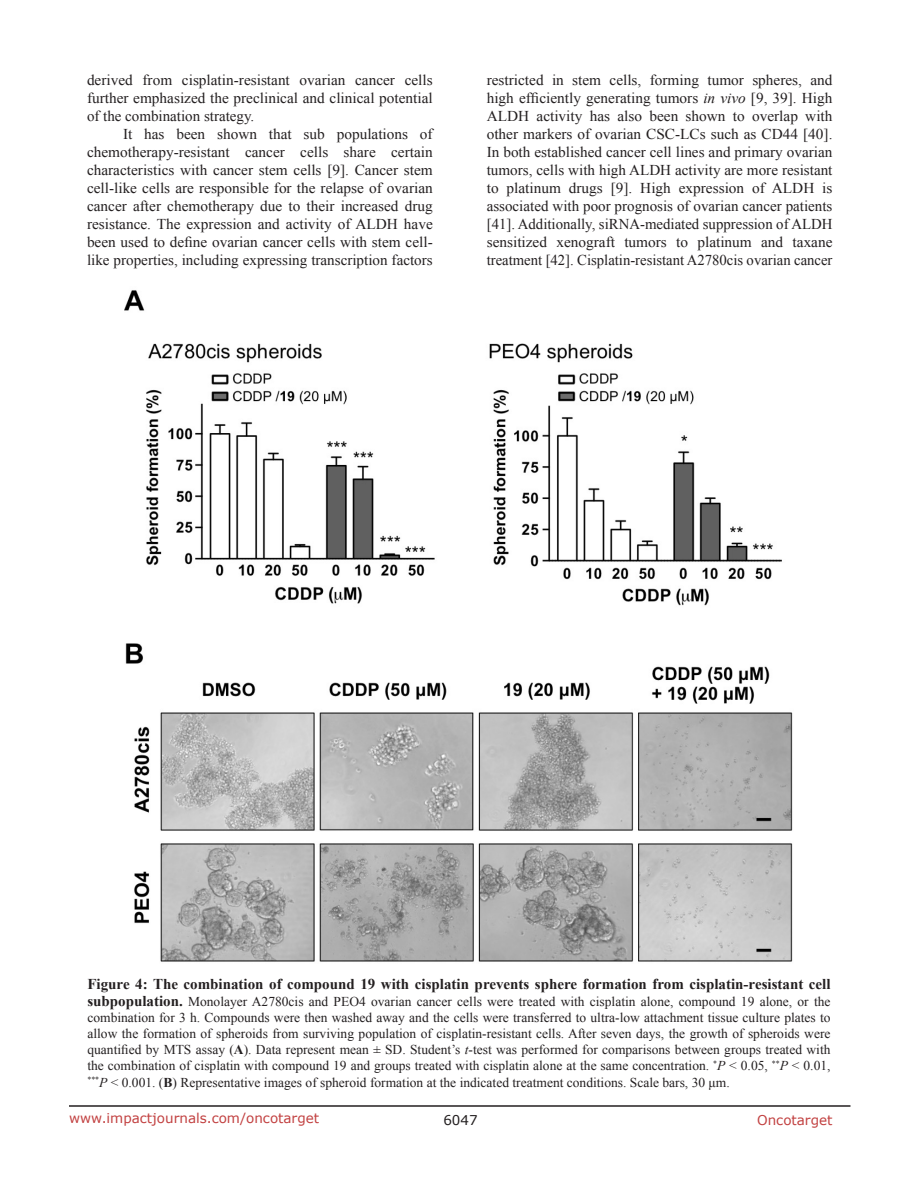
<style>
.page{position:relative;width:918px;height:1188px;background:#fff}
.page>*{position:absolute;margin:0;border:0;box-sizing:border-box;transform-origin:0 0}
.BodyText{font:15px/18px "Times New Roman";color:#231f20;text-align:justify}
.Figuretrx{font:700 15px "Times New Roman";color:#231f20}
.Figuretrx-2{font:13.5px/16.2px "Times New Roman";color:#231f20;text-align:justify}
.t1{font:13.5px "Verdana";color:#c24141}
.t2{font:13.5px "Verdana";color:#231f20}
.s1{font-style:italic}
.s2{font-weight:700;font-size:15px}
.s3{font-weight:700}
</style>
<div class="page">
<hr style="left:69px;top:1105px;width:781px;height:2px;background:#231f20">
<img style="left:125px;top:290px;width:668px;height:672px">
<p class="BodyText" style="left:87px;top:71px;width:347px">derived from cisplatin-resistant ovarian cancer cells further emphasized the preclinical and clinical potential of the combination strategy.</p>
<p class="BodyText" style="left:87px;top:125px;width:347px;text-indent:36px">It has been shown that sub populations of chemotherapy-resistant cancer cells share certain characteristics with cancer stem cells [9]. Cancer stem cell-like cells are responsible for the relapse of ovarian cancer after chemotherapy due to their increased drug resistance. The expression and activity of ALDH have been used to define ovarian cancer cells with stem cell&shy;like properties, including expressing transcription factors</p>
<p class="BodyText" style="left:487px;top:71px;width:347px">restricted in stem cells, forming tumor spheres, and high efficiently generating tumors <span class="s1">in vivo</span> [9, 39]. High ALDH activity has also been shown to overlap with other markers of ovarian CSC-LCs such as CD44 [40].<br>In both established cancer cell lines and primary ovarian tumors, cells with high ALDH activity are more resistant to platinum drugs [9]. High expression of ALDH is associated with poor prognosis of ovarian cancer patients [41]. Additionally, siRNA-mediated suppression of ALDH sensitized xenograft tumors to platinum and taxane treatment [42]. Cisplatin-resistant A2780cis ovarian cancer</p>
<p class="Figuretrx" style="left:87px;top:974px;width:745px">Figure 4: The combination of compound 19 with cisplatin prevents sphere formation from cisplatin-resistant cell</p>
<p class="Figuretrx-2" style="left:87px;top:993px;width:745px"><span class="s2">subpopulation.</span> Monolayer A2780cis and PEO4 ovarian cancer cells were treated with cisplatin alone, compound 19 alone, or the combination for 3 h. Compounds were then washed away and the cells were transferred to ultra-low attachment tissue culture plates to allow the formation of spheroids from surviving population of cisplatin-resistant cells. After seven days, the growth of spheroids were quantified by MTS assay (<span class="s3">A</span>). Data represent mean ± SD. Student’s <span class="s1">t</span>-test was performed for comparisons between groups treated with the combination of cisplatin with compound 19 and groups treated with cisplatin alone at the same concentration. <sup>*</sup><span class="s1">P</span> &lt; 0.05, <sup>**</sup><span class="s1">P</span> &lt; 0.01, <sup>***</sup><span class="s1">P</span> &lt; 0.001. (<span class="s3">B</span>) Representative images of spheroid formation at the indicated treatment conditions. Scale bars, 30 μm.</p>
<p class="t1" style="left:69px;top:1109px;width:252px">www.impactjournals.com/oncotarget</p>
<p class="t2" style="left:443px;top:1111px;width:36px">6047</p>
<p class="t1" style="left:757px;top:1111px;width:77px">Oncotarget</p>
</div>
